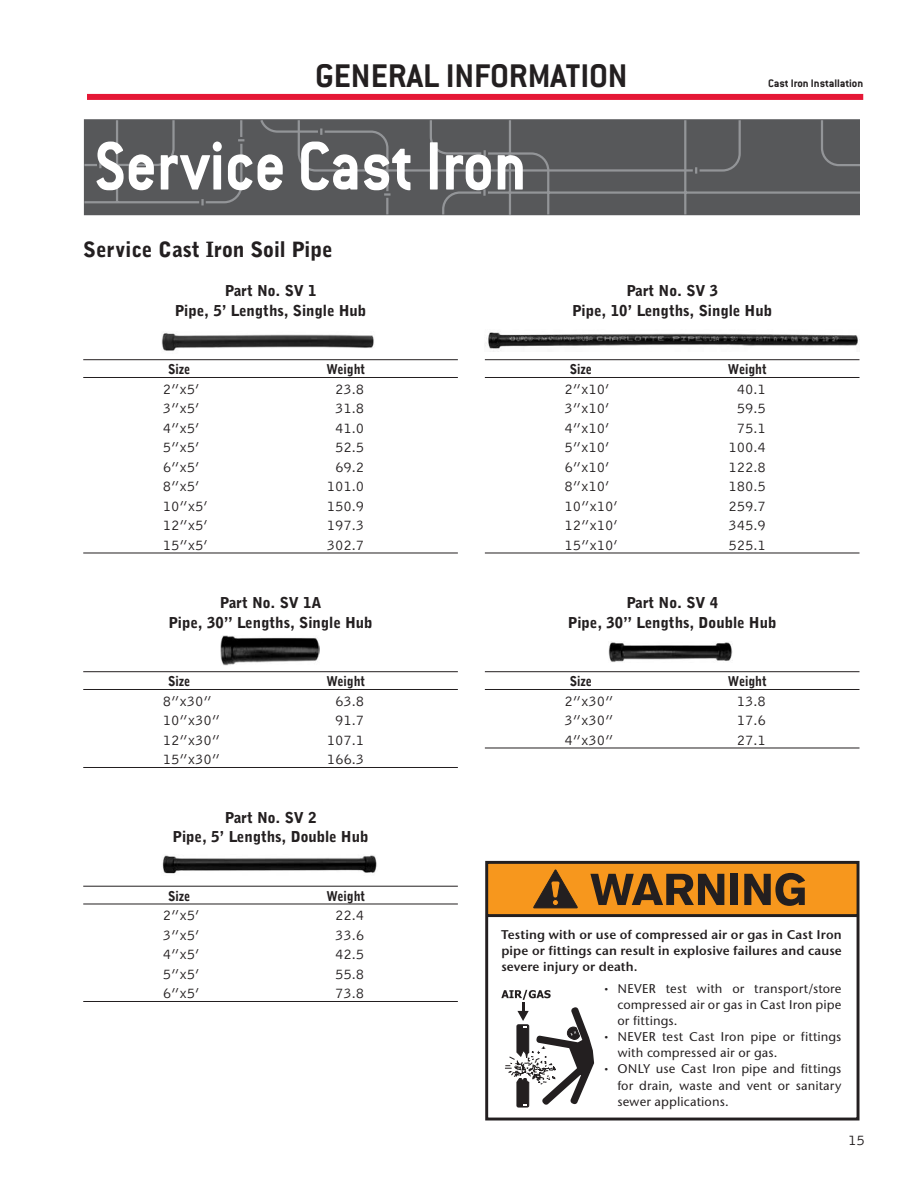
<style>
.page{position:relative;width:918px;height:1188px;background:#fff}
.page>*{position:absolute;margin:0;border:0;box-sizing:border-box;transform-origin:0 0}
.t1{font:700 75px "Conduit ITC";color:#fff;scale:.9 1}
.t2{font:700 36px "Conduit ITC";color:#231f20}
.Sub-Head{font:900 21px "Bell Gothic BT";color:#231f20}
.t3{font:15px "Bell Gothic BT";color:#231f20}
.Descript___Part_No{font:900 15px "Bell Gothic BT";color:#231f20}
.t4{font:900 13.5px "Bell Gothic BT";color:#231f20;scale:.9 1}
.t5{font:13.2px/16.2px "Stone Sans Medium DTC";letter-spacing:.005em;color:#231f20;text-align:justify}
.t6{font:13.2px/16.2px "Stone Sans Semi Bold DTC";letter-spacing:.01em;color:#231f20;text-align:justify}
.t7{font:700 12px "Conduit ITC";color:#231f20}
</style>
<div class="page">
<div style="left:87px;top:94px;width:776px;height:6px;background:#e51836"></div>
<svg style="left:83px;top:119px;width:777px;height:97px;background:#5c5d5f"></svg>
<svg style="left:99px;top:162px;width:3px;height:6px"></svg>
<svg style="left:201px;top:199px;width:3px;height:6px"></svg>
<svg style="left:238px;top:139px;width:6px;height:2px"></svg>
<svg style="left:384px;top:193px;width:7px;height:3px"></svg>
<svg style="left:441px;top:189px;width:45px;height:27px"></svg>
<svg style="left:297px;top:119px;width:445px;height:55px;background:#5c5d5f"></svg>
<hr style="left:83px;top:359px;width:375px;height:1px;background:#231f20">
<hr style="left:83px;top:377px;width:375px;height:1px;background:#231f20">
<hr style="left:83px;top:553px;width:375px;height:1px;background:#231f20">
<hr style="left:83px;top:671px;width:375px;height:1px;background:#231f20">
<hr style="left:83px;top:689px;width:375px;height:1px;background:#231f20">
<hr style="left:83px;top:767px;width:375px;height:1px;background:#231f20">
<hr style="left:83px;top:886px;width:375px;height:1px;background:#231f20">
<hr style="left:83px;top:904px;width:375px;height:1px;background:#231f20">
<hr style="left:83px;top:1001px;width:375px;height:1px;background:#231f20">
<hr style="left:485px;top:359px;width:375px;height:1px;background:#231f20">
<hr style="left:485px;top:377px;width:375px;height:1px;background:#231f20">
<hr style="left:485px;top:553px;width:375px;height:1px;background:#231f20">
<hr style="left:485px;top:671px;width:375px;height:1px;background:#231f20">
<hr style="left:485px;top:689px;width:375px;height:1px;background:#231f20">
<hr style="left:485px;top:748px;width:375px;height:1px;background:#231f20">
<svg style="left:485px;top:861px;width:375px;height:259px"></svg>
<svg style="left:590px;top:874px;width:134px;height:31px;background:#7b511e"></svg>
<div style="left:730px;top:874px;width:8px;height:31px;background:#231f20"></div>
<svg style="left:744px;top:873px;width:61px;height:33px;background:#7a501e"></svg>
<svg style="left:501px;top:990px;width:93px;height:117px"></svg>
<img style="left:162px;top:333px;width:212px;height:18px">
<img style="left:221px;top:636px;width:98px;height:30px">
<img style="left:162px;top:855px;width:215px;height:19px">
<img style="left:485px;top:332px;width:374px;height:19px">
<img style="left:608px;top:641px;width:125px;height:21px">
<p class="t2" style="left:315px;top:55px;width:314px">GENERAL INFORMATION</p>
<p class="t1" style="left:95px;top:122px;width:481px">Service Cast Iron</p>
<p class="Sub-Head" style="left:83px;top:236px;width:251px">Service Cast Iron Soil Pipe</p>
<p class="t7" style="left:768px;top:76px;width:97px">Cast Iron Installation</p>
<p class="Descript___Part_No" style="left:225px;top:281px;width:93px">Part No. SV 1</p>
<p class="Descript___Part_No" style="left:175px;top:301px;width:193px">Pipe, 5’ Lengths, Single Hub</p>
<p class="t4" style="left:168px;top:361px;width:26px">Size</p>
<p class="t4" style="left:326px;top:361px;width:45px">Weight</p>
<p class="t3" style="left:163px;top:379px;width:38px">2”x5’</p>
<p class="t3" style="left:335px;top:379px;width:31px">23.8</p>
<p class="t3" style="left:163px;top:399px;width:38px">3”x5’</p>
<p class="t3" style="left:335px;top:399px;width:31px">31.8</p>
<p class="t3" style="left:163px;top:418px;width:38px">4”x5’</p>
<p class="t3" style="left:335px;top:418px;width:31px">41.0</p>
<p class="t3" style="left:163px;top:438px;width:38px">5”x5’</p>
<p class="t3" style="left:335px;top:438px;width:31px">52.5</p>
<p class="t3" style="left:163px;top:457px;width:38px">6”x5’</p>
<p class="t3" style="left:335px;top:457px;width:31px">69.2</p>
<p class="t3" style="left:163px;top:477px;width:38px">8”x5’</p>
<p class="t3" style="left:327px;top:477px;width:39px">101.0</p>
<p class="t3" style="left:163px;top:496px;width:47px">10”x5’</p>
<p class="t3" style="left:327px;top:496px;width:39px">150.9</p>
<p class="t3" style="left:163px;top:516px;width:47px">12”x5’</p>
<p class="t3" style="left:327px;top:516px;width:39px">197.3</p>
<p class="t3" style="left:163px;top:535px;width:47px">15”x5’</p>
<p class="t3" style="left:327px;top:535px;width:39px">302.7</p>
<p class="Descript___Part_No" style="left:220px;top:593px;width:103px">Part No. SV 1A</p>
<p class="Descript___Part_No" style="left:169px;top:613px;width:206px">Pipe, 30” Lengths, Single Hub</p>
<p class="t4" style="left:168px;top:673px;width:26px">Size</p>
<p class="t4" style="left:326px;top:673px;width:45px">Weight</p>
<p class="t3" style="left:163px;top:691px;width:51px">8”x30”</p>
<p class="t3" style="left:335px;top:691px;width:31px">63.8</p>
<p class="t3" style="left:163px;top:711px;width:59px">10”x30”</p>
<p class="t3" style="left:335px;top:711px;width:31px">91.7</p>
<p class="t3" style="left:163px;top:730px;width:59px">12”x30”</p>
<p class="t3" style="left:327px;top:730px;width:39px">107.1</p>
<p class="t3" style="left:163px;top:750px;width:59px">15”x30”</p>
<p class="t3" style="left:327px;top:750px;width:39px">166.3</p>
<p class="Descript___Part_No" style="left:225px;top:808px;width:93px">Part No. SV 2</p>
<p class="Descript___Part_No" style="left:173px;top:827px;width:197px">Pipe, 5’ Lengths, Double Hub</p>
<p class="t4" style="left:168px;top:887px;width:26px">Size</p>
<p class="t4" style="left:326px;top:887px;width:45px">Weight</p>
<p class="t3" style="left:163px;top:906px;width:38px">2”x5’</p>
<p class="t3" style="left:335px;top:906px;width:31px">22.4</p>
<p class="t3" style="left:163px;top:925px;width:38px">3”x5’</p>
<p class="t3" style="left:335px;top:925px;width:31px">33.6</p>
<p class="t3" style="left:163px;top:945px;width:38px">4”x5’</p>
<p class="t3" style="left:335px;top:945px;width:31px">42.5</p>
<p class="t3" style="left:163px;top:964px;width:38px">5”x5’</p>
<p class="t3" style="left:335px;top:964px;width:31px">55.8</p>
<p class="t3" style="left:163px;top:984px;width:38px">6”x5’</p>
<p class="t3" style="left:335px;top:984px;width:31px">73.8</p>
<p class="Descript___Part_No" style="left:626px;top:281px;width:93px">Part No. SV 3</p>
<p class="Descript___Part_No" style="left:572px;top:301px;width:201px">Pipe, 10’ Lengths, Single Hub</p>
<p class="t4" style="left:570px;top:361px;width:26px">Size</p>
<p class="t4" style="left:728px;top:361px;width:45px">Weight</p>
<p class="t3" style="left:564px;top:379px;width:47px">2”x10’</p>
<p class="t3" style="left:737px;top:379px;width:31px">40.1</p>
<p class="t3" style="left:564px;top:399px;width:47px">3”x10’</p>
<p class="t3" style="left:737px;top:399px;width:31px">59.5</p>
<p class="t3" style="left:564px;top:418px;width:47px">4”x10’</p>
<p class="t3" style="left:737px;top:418px;width:31px">75.1</p>
<p class="t3" style="left:564px;top:438px;width:47px">5”x10’</p>
<p class="t3" style="left:728px;top:438px;width:39px">100.4</p>
<p class="t3" style="left:564px;top:457px;width:47px">6”x10’</p>
<p class="t3" style="left:728px;top:457px;width:39px">122.8</p>
<p class="t3" style="left:564px;top:477px;width:47px">8”x10’</p>
<p class="t3" style="left:728px;top:477px;width:39px">180.5</p>
<p class="t3" style="left:564px;top:496px;width:55px">10”x10’</p>
<p class="t3" style="left:728px;top:496px;width:39px">259.7</p>
<p class="t3" style="left:564px;top:516px;width:55px">12”x10’</p>
<p class="t3" style="left:728px;top:516px;width:39px">345.9</p>
<p class="t3" style="left:564px;top:535px;width:55px">15”x10’</p>
<p class="t3" style="left:728px;top:535px;width:39px">525.1</p>
<p class="Descript___Part_No" style="left:626px;top:593px;width:93px">Part No. SV 4</p>
<p class="Descript___Part_No" style="left:568px;top:613px;width:210px">Pipe, 30” Lengths, Double Hub</p>
<p class="t4" style="left:570px;top:673px;width:26px">Size</p>
<p class="t4" style="left:728px;top:673px;width:45px">Weight</p>
<p class="t3" style="left:564px;top:691px;width:51px">2”x30”</p>
<p class="t3" style="left:737px;top:691px;width:31px">13.8</p>
<p class="t3" style="left:564px;top:711px;width:51px">3”x30”</p>
<p class="t3" style="left:737px;top:711px;width:31px">17.6</p>
<p class="t3" style="left:564px;top:730px;width:51px">4”x30”</p>
<p class="t3" style="left:737px;top:730px;width:31px">27.1</p>
<p class="t6" style="left:501px;top:926px;width:342px">Testing with or use of compressed air or gas in Cast Iron pipe or fittings can result in explosive failures and cause severe injury or death.</p>
<p class="t5" style="left:617px;top:980px;width:226px;text-indent:-15px">• NEVER test with or transport/store compressed air or gas in Cast Iron pipe or fittings.</p>
<p class="t5" style="left:617px;top:1029px;width:226px;text-indent:-15px">• NEVER test Cast Iron pipe or fittings with compressed air or gas.</p>
<p class="t5" style="left:617px;top:1061px;width:226px;text-indent:-15px">• ONLY use Cast Iron pipe and fittings for drain, waste and vent or sanitary sewer applications.</p>
<p class="t3" style="left:848px;top:1131px;width:18px">15</p>
</div>
